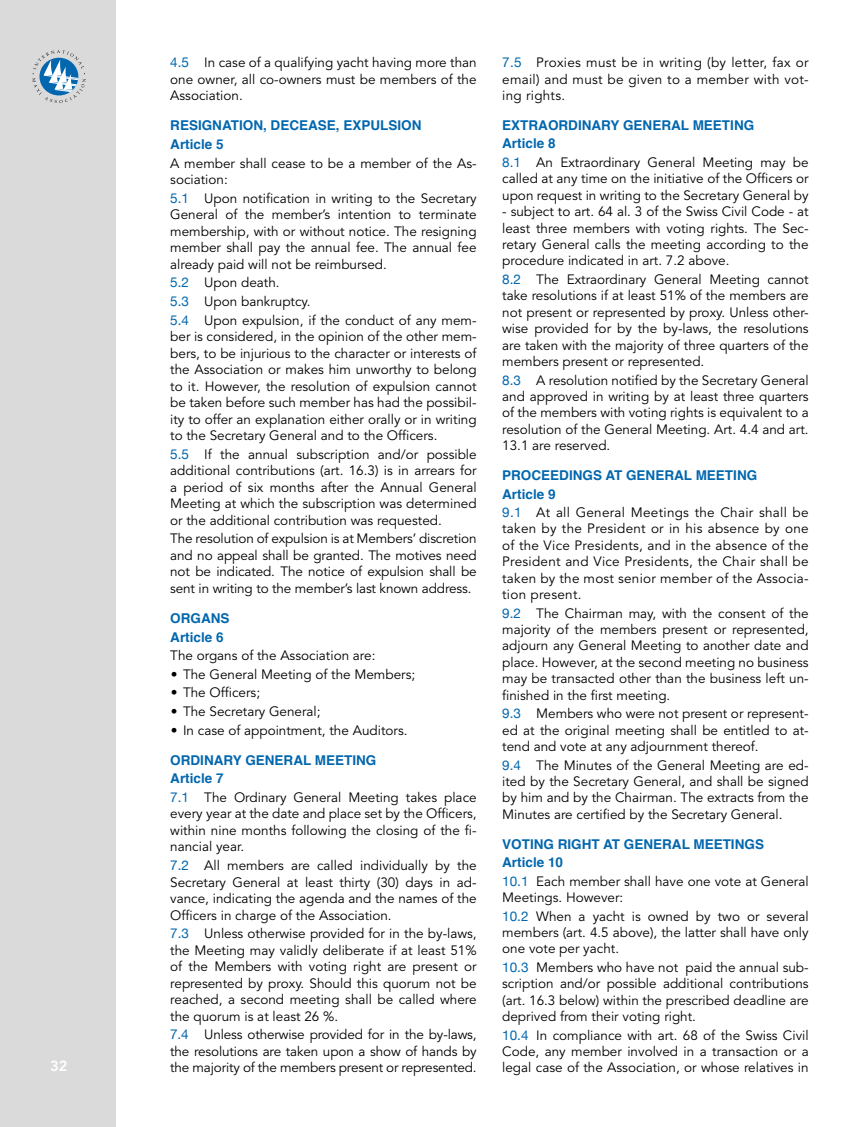
<style>
.page{position:relative;width:864px;height:1127px;background:#fff}
.page>*{position:absolute;margin:0;border:0;box-sizing:border-box;transform-origin:0 0}
.t1{font:800 14.55px "Avenir";color:#fff}
.t2{font:13.5px/16.4px "Avenir";color:#000;text-align:justify}
.t3{font:700 13.5px/18.6px "Helvetica";color:#0267ae}
.s1{font-family:"Helvetica Neue";color:#0267ae}
</style>
<div class="page">
<div style="left:0;top:0;width:116px;height:1127px;background:#dadada"></div>
<svg style="left:32px;top:50px;width:54px;height:53px"></svg>
<p class="t1" style="left:50px;top:1058px;width:19px">32</p>
<p class="t2" style="left:170px;top:55px;width:308px"><span class="s1">4.5</span> In case of a qualifying yacht having more than one owner, all co-owners must be members of the Association.</p>
<p class="t3" style="left:170px;top:117px;width:253px">RESIGNATION, DECEASE, EXPULSION<br>Article 5</p>
<p class="t2" style="left:170px;top:155px;width:308px">A member shall cease to be a member of the As&shy;sociation:</p>
<p class="t2" style="left:170px;top:190px;width:308px"><span class="s1">5.1</span> Upon notification in writing to the Secretary General of the member’s intention to terminate membership, with or without notice. The resigning member shall pay the annual fee. The annual fee already paid will not be reimbursed.</p>
<p class="t2" style="left:170px;top:274px;width:308px;line-height:18.6px;text-align:left"><span class="s1">5.2</span> Upon death.<br><span class="s1">5.3</span> Upon bankruptcy.<br><span class="s1">5.4</span> Upon expulsion, if the conduct of any mem-</p>
<p class="t2" style="left:170px;top:329px;width:308px">ber is considered, in the opinion of the other mem&shy;bers, to be injurious to the character or interests of the Association or makes him unworthy to belong to it. However, the resolution of expulsion cannot be taken before such member has had the possibil&shy;ity to offer an explanation either orally or in writing to the Secretary General and to the Officers.</p>
<p class="t2" style="left:170px;top:446px;width:308px"><span class="s1">5.5</span> If the annual subscription and/or possible additional contributions (art. 16.3) is in arrears for a period of six months after the Annual General Meeting at which the subscription was determined or the additional contribution was requested.</p>
<p class="t2" style="left:170px;top:531px;width:308px">The resolution of expulsion is at Members’ discretion and no appeal shall be granted. The motives need not be indicated. The notice of expulsion shall be sent in writing to the member’s last known address.</p>
<p class="t3" style="left:170px;top:609px;width:61px">ORGANS<br>Article 6</p>
<p class="t2" style="left:170px;top:648px;width:207px">The organs of the Association are:</p>
<p class="t2" style="left:171px;top:666px;width:246px">• The General Meeting of the Members;</p>
<p class="t2" style="left:171px;top:685px;width:91px">• The Officers;</p>
<p class="t2" style="left:171px;top:703px;width:151px">• The Secretary General;</p>
<p class="t2" style="left:171px;top:722px;width:238px">• In case of appointment, the Auditors.</p>
<p class="t3" style="left:170px;top:751px;width:208px">ORDINARY GENERAL MEETING<br>Article 7</p>
<p class="t2" style="left:170px;top:789px;width:308px"><span class="s1">7.1</span> The Ordinary General Meeting takes place every year at the date and place set by the Officers, within nine months following the closing of the fi&shy;nancial year.</p>
<p class="t2" style="left:170px;top:857px;width:308px"><span class="s1">7.2</span> All members are called individually by the Secretary General at least thirty (30) days in ad&shy;vance, indicating the agenda and the names of the Officers in charge of the Association.</p>
<p class="t2" style="left:170px;top:926px;width:308px"><span class="s1">7.3</span> Unless otherwise provided for in the by-laws, the Meeting may validly deliberate if at least 51% of the Members with voting right are present or represented by proxy. Should this quorum not be reached, a second meeting shall be called where the quorum is at least 26 %.</p>
<p class="t2" style="left:170px;top:1027px;width:308px"><span class="s1">7.4</span> Unless otherwise provided for in the by-laws, the resolutions are taken upon a show of hands by the majority of the members present or represented.</p>
<p class="t2" style="left:502px;top:55px;width:308px"><span class="s1">7.5</span> Proxies must be in writing (by letter, fax or email) and must be given to a member with vot&shy;ing rights.</p>
<p class="t3" style="left:502px;top:116px;width:253px">EXTRAORDINARY GENERAL MEETING<br>Article 8</p>
<p class="t2" style="left:502px;top:155px;width:308px"><span class="s1">8.1</span> An Extraordinary General Meeting may be called at any time on the initiative of the Officers or upon request in writing to the Secretary General by</p>
<p class="t2" style="left:502px;top:204px;width:308px">- subject to art. 64 al. 3 of the Swiss Civil Code - at least three members with voting rights. The Sec&shy;retary General calls the meeting according to the procedure indicated in art. 7.2 above.</p>
<p class="t2" style="left:502px;top:271px;width:308px"><span class="s1">8.2</span> The Extraordinary General Meeting cannot take resolutions if at least 51% of the members are not present or represented by proxy. Unless other&shy;wise provided for by the by-laws, the resolutions are taken with the majority of three quarters of the members present or represented.</p>
<p class="t2" style="left:502px;top:372px;width:308px"><span class="s1">8.3</span> A resolution notified by the Secretary General and approved in writing by at least three quarters of the members with voting rights is equivalent to a resolution of the General Meeting. Art. 4.4 and art.<br>13.1 are reserved.</p>
<p class="t3" style="left:502px;top:466px;width:256px">PROCEEDINGS AT GENERAL MEETING<br>Article 9</p>
<p class="t2" style="left:502px;top:505px;width:308px"><span class="s1">9.1</span> At all General Meetings the Chair shall be taken by the President or in his absence by one of the Vice Presidents, and in the absence of the President and Vice Presidents, the Chair shall be taken by the most senior member of the Associa&shy;tion present.</p>
<p class="t2" style="left:502px;top:605px;width:308px"><span class="s1">9.2</span> The Chairman may, with the consent of the majority of the members present or represented, adjourn any General Meeting to another date and place. However, at the second meeting no business may be transacted other than the business left un&shy;finished in the first meeting.</p>
<p class="t2" style="left:502px;top:706px;width:308px"><span class="s1">9.3</span> Members who were not present or represent&shy;ed at the original meeting shall be entitled to at&shy;tend and vote at any adjournment thereof.</p>
<p class="t2" style="left:502px;top:757px;width:308px"><span class="s1">9.4</span> The Minutes of the General Meeting are ed&shy;ited by the Secretary General, and shall be signed by him and by the Chairman. The extracts from the Minutes are certified by the Secretary General.</p>
<p class="t3" style="left:502px;top:835px;width:263px">VOTING RIGHT AT GENERAL MEETINGS<br>Article 10</p>
<p class="t2" style="left:502px;top:873px;width:308px"><span class="s1">10.1</span> Each member shall have one vote at General<br>Meetings. However:</p>
<p class="t2" style="left:502px;top:908px;width:308px"><span class="s1">10.2</span> When a yacht is owned by two or several members (art. 4.5 above), the latter shall have only one vote per yacht.</p>
<p class="t2" style="left:502px;top:959px;width:308px"><span class="s1">10.3</span> Members who have not paid the annual sub&shy;scription and/or possible additional contributions (art. 16.3 below) within the prescribed deadline are deprived from their voting right.</p>
<p class="t2" style="left:502px;top:1027px;width:308px"><span class="s1">10.4</span> In compliance with art. 68 of the Swiss Civil Code, any member involved in a transaction or a legal case of the Association, or whose relatives in</p>
</div>
